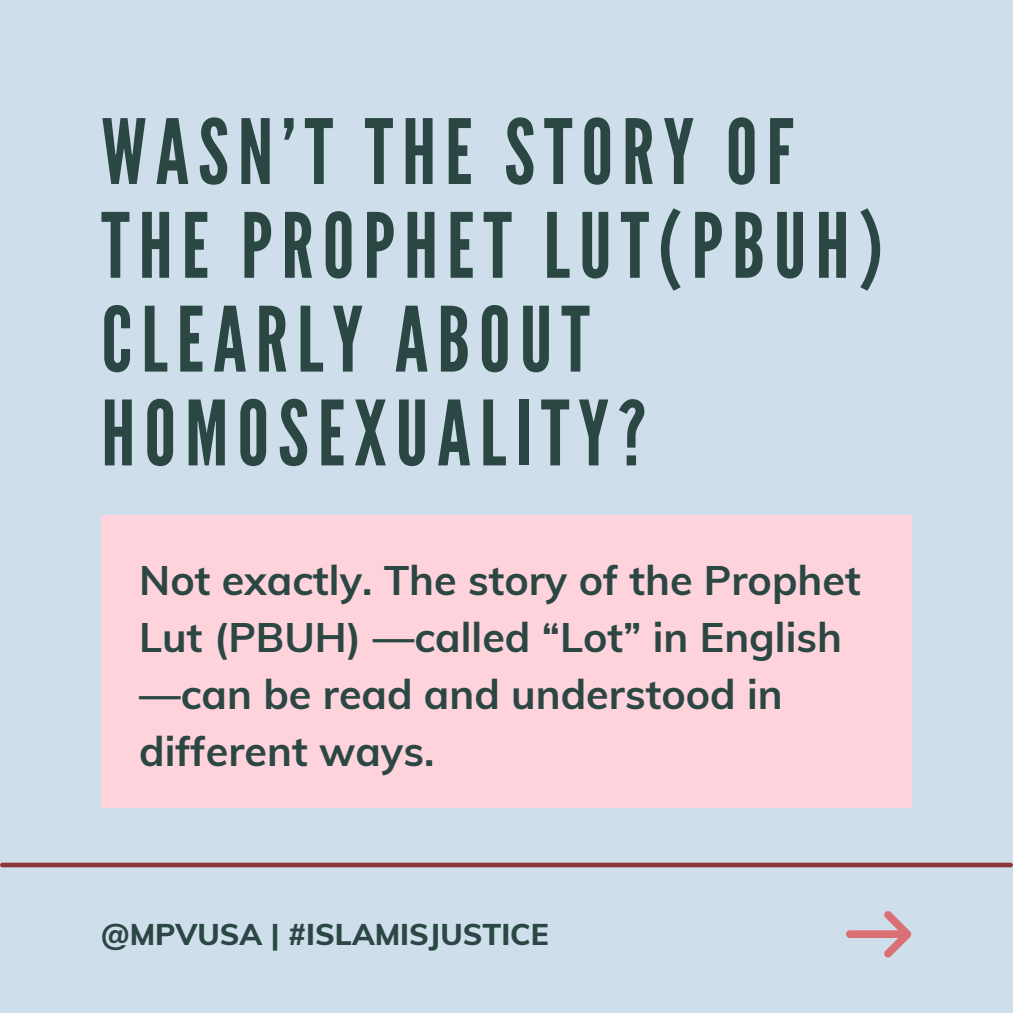
<style>
.page{position:relative;width:1013px;height:1013px;background:#fff}
.page>*{position:absolute;margin:0;border:0;box-sizing:border-box;transform-origin:0 0}
.t1{font:89.62px/93.8px "League Gothic";letter-spacing:.1em;color:#2b4743}
.t2{font:700 41.25px/57.2px "Muli";color:#2b4743}
.t3{font:800 30px "Muli";color:#2b4743}
</style>
<div class="page">
<div style="left:0;top:0;width:1012px;height:1012px;background:#cedeeb"></div>
<div style="left:2px;top:862px;width:1008px;height:5px;background:#8c3839"></div>
<svg style="left:846px;top:911px;width:65px;height:46px"></svg>
<div style="left:101px;top:515px;width:810px;height:292px;background:#ffd3db"></div>
<p class="t1" style="left:101px;top:107px;width:783px">WASN’T THE STORY OF<br>THE PROPHET LUT(PBUH)<br>CLEARLY ABOUT<br>HOMOSEXUALITY?</p>
<p class="t2" style="left:139px;top:550px;width:723px">Not exactly. The story of the Prophet<br>Lut (PBUH) —called “Lot” in English —can be read and understood in different ways.</p>
<p class="t3" style="left:101px;top:915px;width:449px">@MPVUSA | #ISLAMISJUSTICE</p>
</div>
